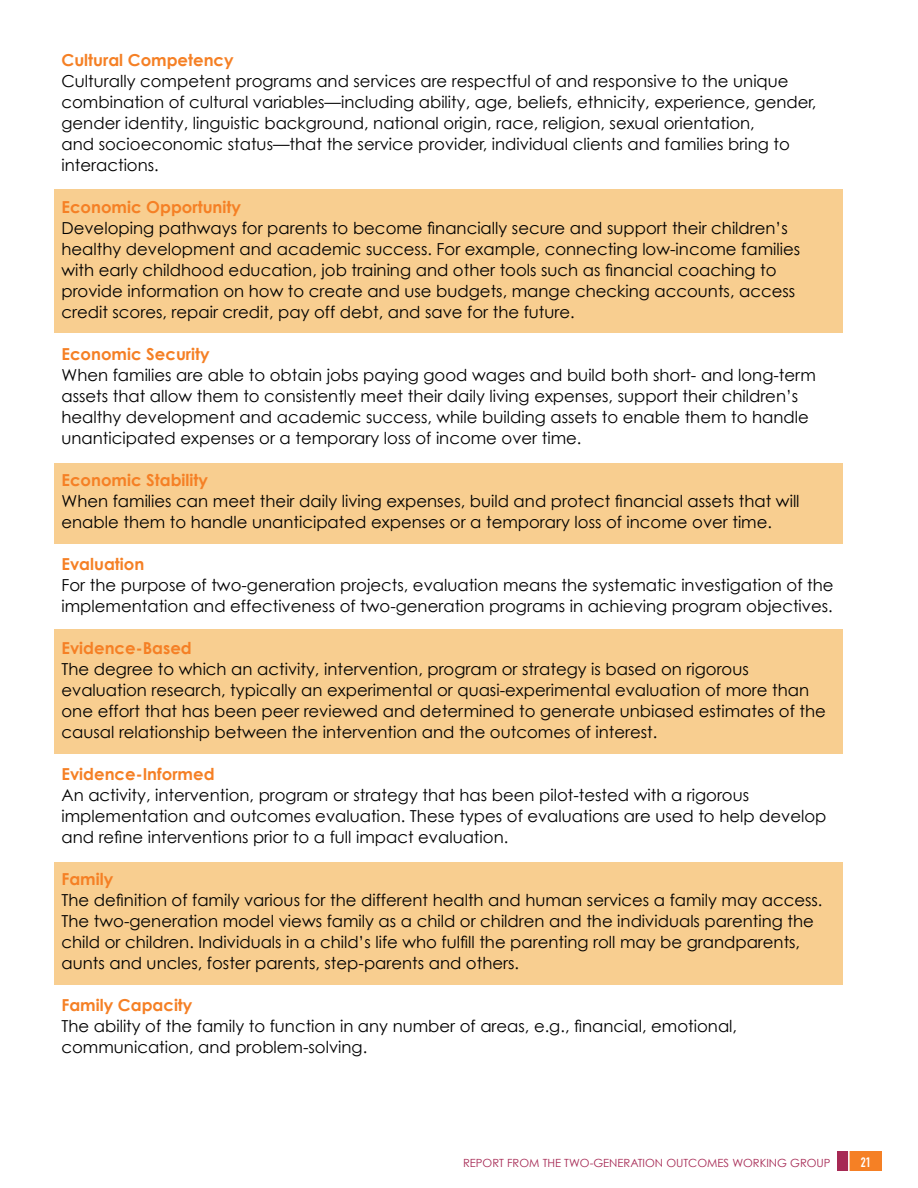
<style>
.page{position:relative;width:918px;height:1188px;background:#fff}
.page>*{position:absolute;margin:0;border:0;box-sizing:border-box;transform-origin:0 0}
.t1{font:16.5px/21px "Century Gothic";color:#000}
.t2{font:700 16.5px "Century Gothic";color:#f58025}
.t3{font:13.5px "DIN Engschrift";color:#fff}
.t4{font:11.25px "Century Gothic";color:#a62954}
</style>
<div class="page">
<div style="left:838px;top:1152px;width:21px;height:19px;background:#a62954"></div>
<div style="left:849px;top:1152px;width:33px;height:19px;background:#f58025"></div>
<hr style="left:848px;top:1151px;width:2px;height:21px;background:#fff">
<div style="left:54px;top:862px;width:788px;height:123px;background:#f8ce90"></div>
<div style="left:54px;top:630px;width:788px;height:124px;background:#f8ce90"></div>
<div style="left:54px;top:463px;width:789px;height:81px;background:#f8ce90"></div>
<div style="left:54px;top:189px;width:789px;height:144px;background:#f8ce90"></div>
<p class="t2" style="left:62px;top:50px;width:174px">Cultural Competency</p>
<p class="t1" style="left:62px;top:71px;width:756px">Culturally competent programs and services are respectful of and responsive to the unique combination of cultural variables—including ability, age, beliefs, ethnicity, experience, gender, gender identity, linguistic background, national origin, race, religion, sexual orientation,<br>and socioeconomic status—that the service provider, individual clients and families bring to interactions.</p>
<p class="t2" style="left:62px;top:197px;width:181px">Economic Opportunity</p>
<p class="t1" style="left:62px;top:218px;width:740px">Developing pathways for parents to become financially secure and support their children’s healthy development and academic success. For example, connecting low-income families with early childhood education, job training and other tools such as financial coaching to provide information on how to create and use budgets, mange checking accounts, access credit scores, repair credit, pay off debt, and save for the future.</p>
<p class="t2" style="left:62px;top:344px;width:150px">Economic Security</p>
<p class="t1" style="left:62px;top:365px;width:756px">When families are able to obtain jobs paying good wages and build both short- and long-term assets that allow them to consistently meet their daily living expenses, support their children’s healthy development and academic success, while building assets to enable them to handle unanticipated expenses or a temporary loss of income over time.</p>
<p class="t2" style="left:62px;top:470px;width:148px">Economic Stability</p>
<p class="t1" style="left:62px;top:491px;width:740px">When families can meet their daily living expenses, build and protect financial assets that will enable them to handle unanticipated expenses or a temporary loss of income over time.</p>
<p class="t2" style="left:62px;top:554px;width:84px">Evaluation</p>
<p class="t1" style="left:62px;top:575px;width:774px">For the purpose of two-generation projects, evaluation means the systematic investigation of the implementation and effectiveness of two-generation programs in achieving program objectives.</p>
<p class="t2" style="left:62px;top:638px;width:132px">Evidence-Based</p>
<p class="t1" style="left:62px;top:659px;width:766px">The degree to which an activity, intervention, program or strategy is based on rigorous evaluation research, typically an experimental or quasi-experimental evaluation of more than one effort that has been peer reviewed and determined to generate unbiased estimates of the causal relationship between the intervention and the outcomes of interest.</p>
<p class="t2" style="left:62px;top:764px;width:155px">Evidence-Informed</p>
<p class="t1" style="left:62px;top:785px;width:767px">An activity, intervention, program or strategy that has been pilot-tested with a rigorous implementation and outcomes evaluation. These types of evaluations are used to help develop and refine interventions prior to a full impact evaluation.</p>
<p class="t2" style="left:62px;top:869px;width:53px">Family</p>
<p class="t1" style="left:62px;top:890px;width:763px">The definition of family various for the different health and human services a family may access.<br>The two-generation model views family as a child or children and the individuals parenting the child or children. Individuals in a child’s life who fulfill the parenting roll may be grandparents, aunts and uncles, foster parents, step-parents and others.</p>
<p class="t2" style="left:62px;top:995px;width:133px">Family Capacity</p>
<p class="t1" style="left:62px;top:1016px;width:677px">The ability of the family to function in any number of areas, e.g., financial, emotional, communication, and problem-solving.</p>
<p class="t4" style="left:463px;top:1156px;width:369px">REPORT FROM THE TWO-GENERATION OUTCOMES WORKING GROUP</p>
<p class="t3" style="left:861px;top:1154px;width:12px">21</p>
</div>
